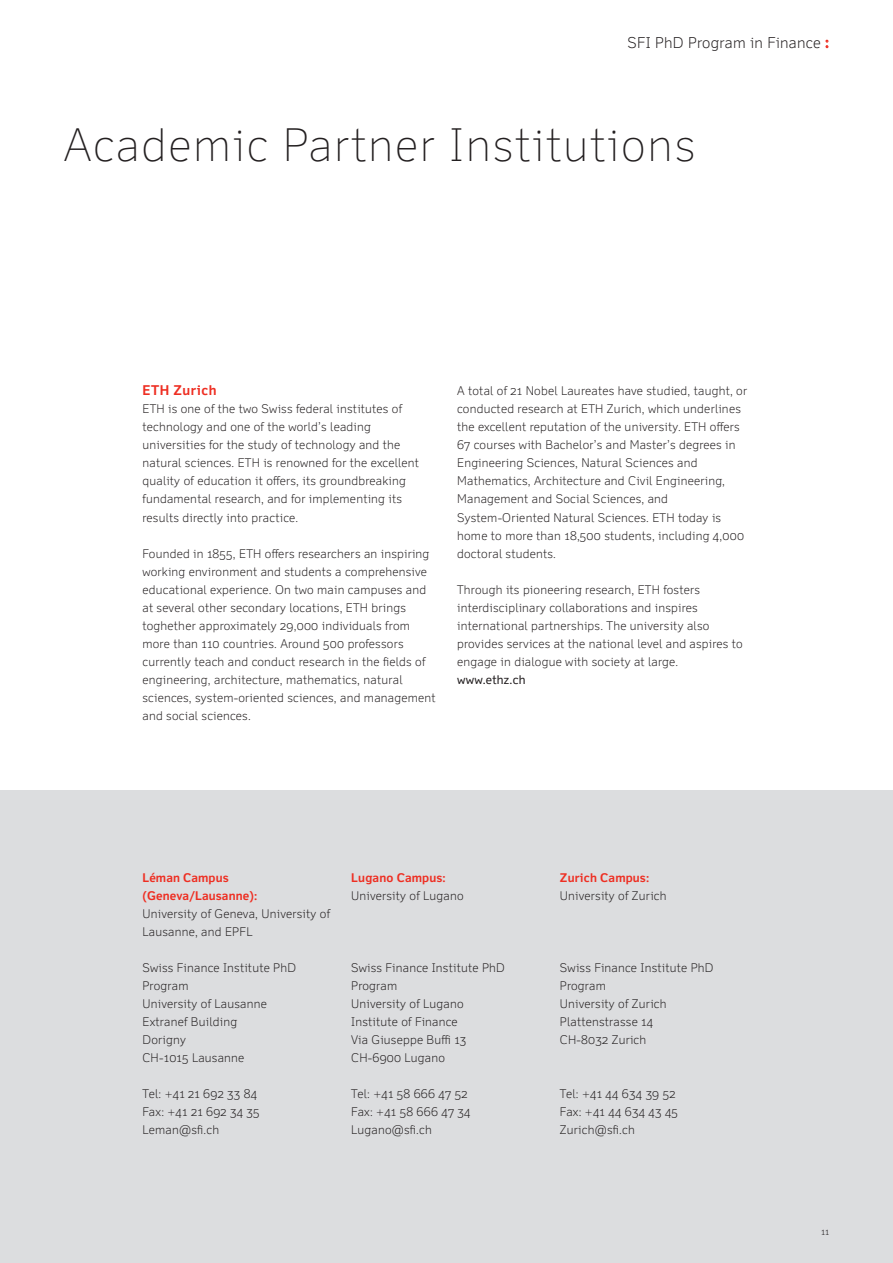
<style>
.page{position:relative;width:893px;height:1263px;background:#fff}
.page>*{position:absolute;margin:0;border:0;box-sizing:border-box;transform-origin:0 0}
.Main_Title{font:100 45px "Felbridge Pro";letter-spacing:.04em;color:#231f20}
.t1{font:300 15px "Felbridge Pro";letter-spacing:.02em;color:#231f20}
.Subtitle{font:700 13.5px "Felbridge Pro";letter-spacing:.04em;color:#ee2e22}
.Copy{font:300 12px/18px "Felbridge Pro";letter-spacing:.02em;color:#231f20}
.t2{font:300 9px "Felbridge Pro";color:#231f20}
.s1{font-family:"New Baskerville Std";font-weight:400;font-size:16.5px;color:#ee2e22}
.s2{font-weight:400}
.s3{font-weight:700;color:#ee2e22}
</style>
<div class="page">
<div style="left:0;top:790px;width:893px;height:473px;background:#dcdddf"></div>
<svg style="left:826px;top:40px;width:2px;height:8px"></svg>
<p class="t1" style="left:628px;top:34px;width:203px">SFI PhD Program in Finance <span class="s1">:</span></p>
<p class="Main_Title" style="left:64px;top:118px;width:633px">Academic Partner Institutions</p>
<p class="Subtitle" style="left:142px;top:383px;width:76px">ETH Zurich</p>
<p class="Copy" style="left:142px;top:400px;width:278px">ETH is one of the two Swiss federal institutes of technology and one of the world’s leading universities for the study of technology and the natural sciences. ETH is renowned for the excellent quality of education it offers, its groundbreaking fundamental research, and for implementing its results directly into practice.</p>
<p class="Copy" style="left:142px;top:544px;width:295px">Founded in 1855, ETH offers researchers an inspiring working environment and students a comprehensive educational experience. On two main campuses and at several other secondary locations, ETH brings toghether approximately 29,000 individuals from more than 110 countries. Around 500 professors currently teach and conduct research in the fields of engineering, architecture, mathematics, natural sciences, system-oriented sciences, and management and social sciences.</p>
<p class="Copy" style="left:457px;top:382px;width:292px">A total of 21 Nobel Laureates have studied, taught, or conducted research at ETH Zurich, which underlines the excellent reputation of the university. ETH offers 67 courses with Bachelor’s and Master’s degrees in Engineering Sciences, Natural Sciences and Mathematics, Architecture and Civil Engineering, Management and Social Sciences, and System-Oriented Natural Sciences. ETH today is home to more than 18,500 students, including 4,000 doctoral students.</p>
<p class="Copy" style="left:457px;top:580px;width:287px">Through its pioneering research, ETH fosters interdisciplinary collaborations and inspires international partnerships. The university also provides services at the national level and aspires to engage in dialogue with society at large. <span class="s2">www.ethz.ch</span></p>
<p class="Copy" style="left:142px;top:868px;width:189px"><span class="s3">Léman Campus (Geneva/Lausanne):<br></span>University of Geneva, University of<br>Lausanne, and EPFL</p>
<p class="Copy" style="left:142px;top:958px;width:155px">Swiss Finance Institute PhD<br>Program<br>University of Lausanne<br>Extranef Building<br>Dorigny<br>CH-1015 Lausanne</p>
<p class="Copy" style="left:142px;top:1084px;width:119px">Tel: +41 21 692 33 84<br>Fax: +41 21 692 34 35<br>Leman@sfi.ch</p>
<p class="Copy" style="left:351px;top:868px;width:114px"><span class="s3">Lugano Campus:<br></span>University of Lugano</p>
<p class="Copy" style="left:351px;top:958px;width:155px">Swiss Finance Institute PhD<br>Program<br>University of Lugano<br>Institute of Finance<br>Via Giuseppe Buffi 13<br>CH-6900 Lugano</p>
<p class="Copy" style="left:351px;top:1084px;width:121px">Tel: +41 58 666 47 52<br>Fax: +41 58 666 47 34<br>Lugano@sfi.ch</p>
<p class="Copy" style="left:560px;top:868px;width:108px"><span class="s3">Zurich Campus:<br></span>University of Zurich</p>
<p class="Copy" style="left:560px;top:958px;width:155px">Swiss Finance Institute PhD<br>Program<br>University of Zurich<br>Plattenstrasse 14<br>CH-8032 Zurich</p>
<p class="Copy" style="left:560px;top:1084px;width:120px">Tel: +41 44 634 39 52<br>Fax: +41 44 634 43 45<br>Zurich@sfi.ch</p>
<p class="t2" style="left:821px;top:1226px;width:10px">11</p>
</div>
